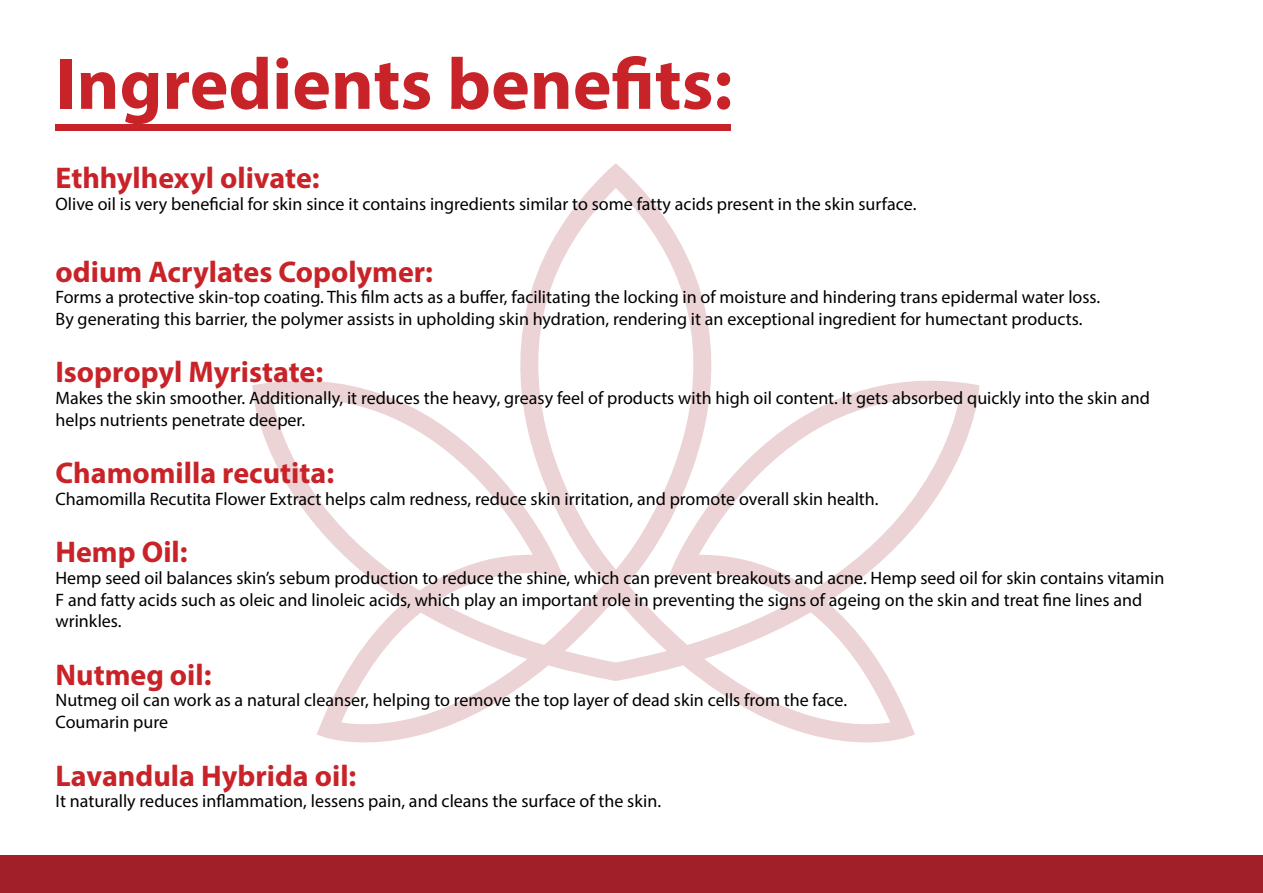
<style>
.page{position:relative;width:1263px;height:893px;background:#fff}
.page>*{position:absolute;margin:0;border:0;box-sizing:border-box;transform-origin:0 0}
.t1{font:700 73.35px "Myriad Pro";color:#c82328}
.t2{font:700 30px "Myriad Pro";color:#c82328}
.t3{font:18px/21.6px "Myriad Pro";color:#000}
</style>
<div class="page">
<div style="left:0;top:855px;width:1263px;height:38px;background:#a11f29"></div>
<svg style="left:252px;top:163px;width:727px;height:580px"></svg>
<div style="left:56px;top:124px;width:675px;height:6px;background:#c82328"></div>
<h1 class="t1" style="left:56px;top:36px;width:678px">Ingredients benefits:</h1>
<h2 class="t2" style="left:56px;top:158px;width:266px">Ethhylhexyl olivate:</h2>
<p class="t3" style="left:56px;top:193px;width:862px">Olive oil is very beneficial for skin since it contains ingredients similar to some fatty acids present in the skin surface.</p>
<h2 class="t2" style="left:56px;top:252px;width:379px">odium Acrylates Copolymer:</h2>
<p class="t3" style="left:56px;top:286px;width:1046px">Forms a protective skin-top coating. This film acts as a buffer, facilitating the locking in of moisture and hindering trans epidermal water loss.<br>By generating this barrier, the polymer assists in upholding skin hydration, rendering it an exceptional ingredient for humectant products.</p>
<h2 class="t2" style="left:56px;top:353px;width:269px">Isopropyl Myristate:</h2>
<p class="t3" style="left:56px;top:387px;width:1096px">Makes the skin smoother. Additionally, it reduces the heavy, greasy feel of products with high oil content. It gets absorbed quickly into the skin and helps nutrients penetrate deeper.</p>
<h2 class="t2" style="left:56px;top:454px;width:280px">Chamomilla recutita:</h2>
<p class="t3" style="left:56px;top:488px;width:825px">Chamomilla Recutita Flower Extract helps calm redness, reduce skin irritation, and promote overall skin health.</p>
<h2 class="t2" style="left:56px;top:533px;width:134px">Hemp Oil:</h2>
<p class="t3" style="left:56px;top:567px;width:1110px">Hemp seed oil balances skin’s sebum production to reduce the shine, which can prevent breakouts and acne. Hemp seed oil for skin contains vitamin<br>F and fatty acids such as oleic and linoleic acids, which play an important role in preventing the signs of ageing on the skin and treat fine lines and wrinkles.</p>
<h2 class="t2" style="left:56px;top:655px;width:158px">Nutmeg oil:</h2>
<p class="t3" style="left:56px;top:689px;width:793px">Nutmeg oil can work as a natural cleanser, helping to remove the top layer of dead skin cells from the face.<br>Coumarin pure</p>
<h2 class="t2" style="left:56px;top:756px;width:302px">Lavandula Hybrida oil:</h2>
<p class="t3" style="left:56px;top:790px;width:607px">It naturally reduces inflammation, lessens pain, and cleans the surface of the skin.</p>
</div>
